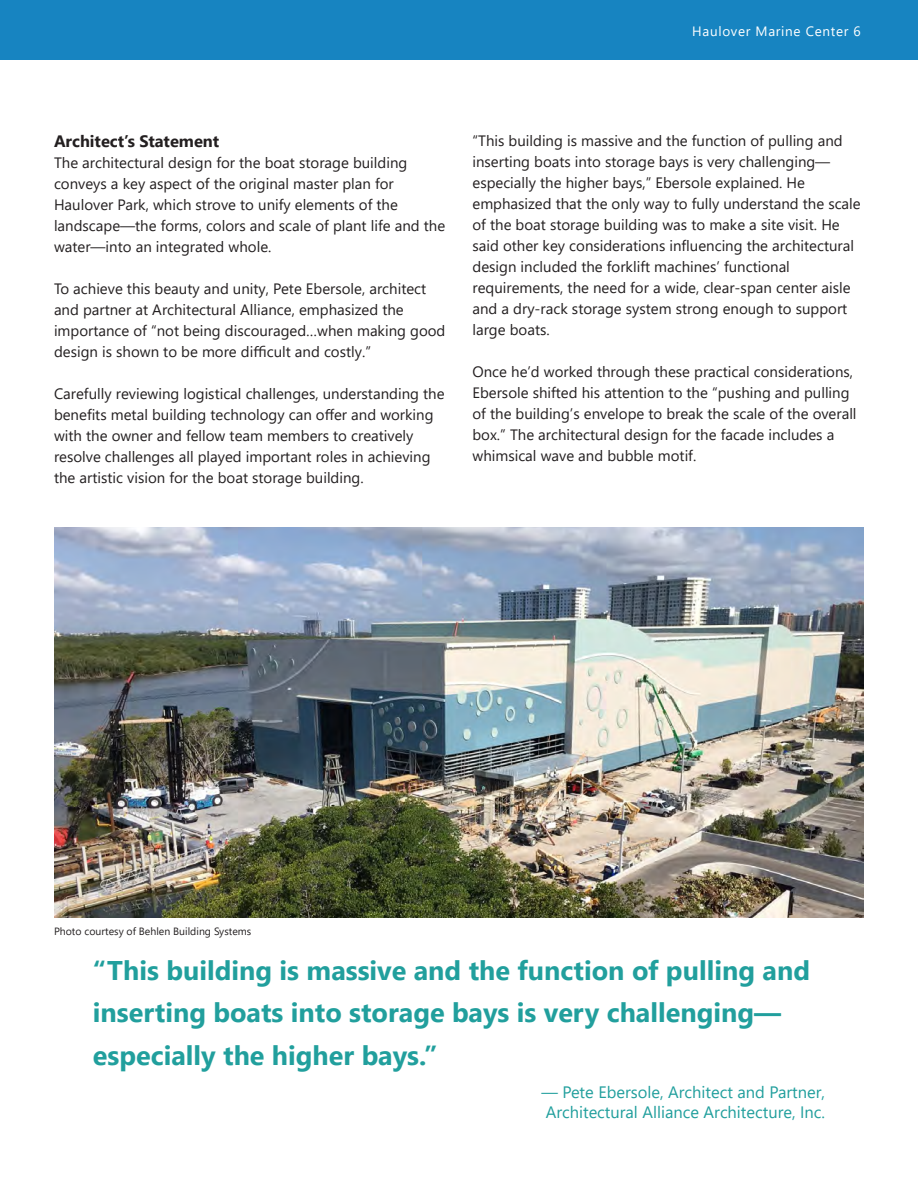
<style>
.page{position:relative;width:918px;height:1188px;background:#fff}
.page>*{position:absolute;margin:0;border:0;box-sizing:border-box;transform-origin:0 0}
.t1{font:700 27px/42px "Segoe UI";color:#219f9d}
.t2{font:16.5px "Segoe UI";color:#219f9d}
.t3{font:700 16.5px "Segoe UI";color:#231f20}
.t4{font:15px/21px "Segoe UI";color:#231f20}
.t5{font:13.5px "Segoe UI";letter-spacing:.05em;color:#fff}
.t6{font:10.5px "Segoe UI";color:#231f20}
</style>
<div class="page">
<div style="left:0;top:0;width:918px;height:59px;background:#1784c1"></div>
<img style="left:54px;top:527px;width:810px;height:391px">
<p class="t5" style="left:692px;top:18px;width:170px">Haulover Marine Center 6</p>
<p class="t3" style="left:54px;top:126px;width:167px">Architect’s Statement</p>
<p class="t4" style="left:54px;top:151px;width:393px">The architectural design for the boat storage building conveys a key aspect of the original master plan for Haulover Park, which strove to unify elements of the landscape—the forms, colors and scale of plant life and the water—into an integrated whole.</p>
<p class="t4" style="left:54px;top:277px;width:393px">To achieve this beauty and unity, Pete Ebersole, architect and partner at Architectural Alliance, emphasized the importance of “not being discouraged…when making good design is shown to be more difficult and costly.”</p>
<p class="t4" style="left:54px;top:382px;width:392px">Carefully reviewing logistical challenges, understanding the benefits metal building technology can offer and working with the owner and fellow team members to creatively resolve challenges all played important roles in achieving the artistic vision for the boat storage building.</p>
<p class="t4" style="left:472px;top:129px;width:390px">“This building is massive and the function of pulling and inserting boats into storage bays is very challenging— especially the higher bays,” Ebersole explained. He emphasized that the only way to fully understand the scale of the boat storage building was to make a site visit. He said other key considerations influencing the architectural design included the forklift machines’ functional requirements, the need for a wide, clear-span center aisle and a dry-rack storage system strong enough to support large boats.</p>
<p class="t4" style="left:472px;top:360px;width:386px">Once he’d worked through these practical considerations, Ebersole shifted his attention to the “pushing and pulling of the building’s envelope to break the scale of the overall box.” The architectural design for the facade includes a whimsical wave and bubble motif.</p>
<p class="t6" style="left:54px;top:921px;width:199px">Photo courtesy of Behlen Building Systems</p>
<p class="t1" style="left:93px;top:948px;width:719px">“This building is massive and the function of pulling and inserting boats into storage bays is very challenging— especially the higher bays.”</p>
<p class="t2" style="left:541px;top:1076px;width:285px">— Pete Ebersole, Architect and Partner,</p>
<p class="t2" style="left:546px;top:1096px;width:281px">Architectural Alliance Architecture, Inc.</p>
</div>
